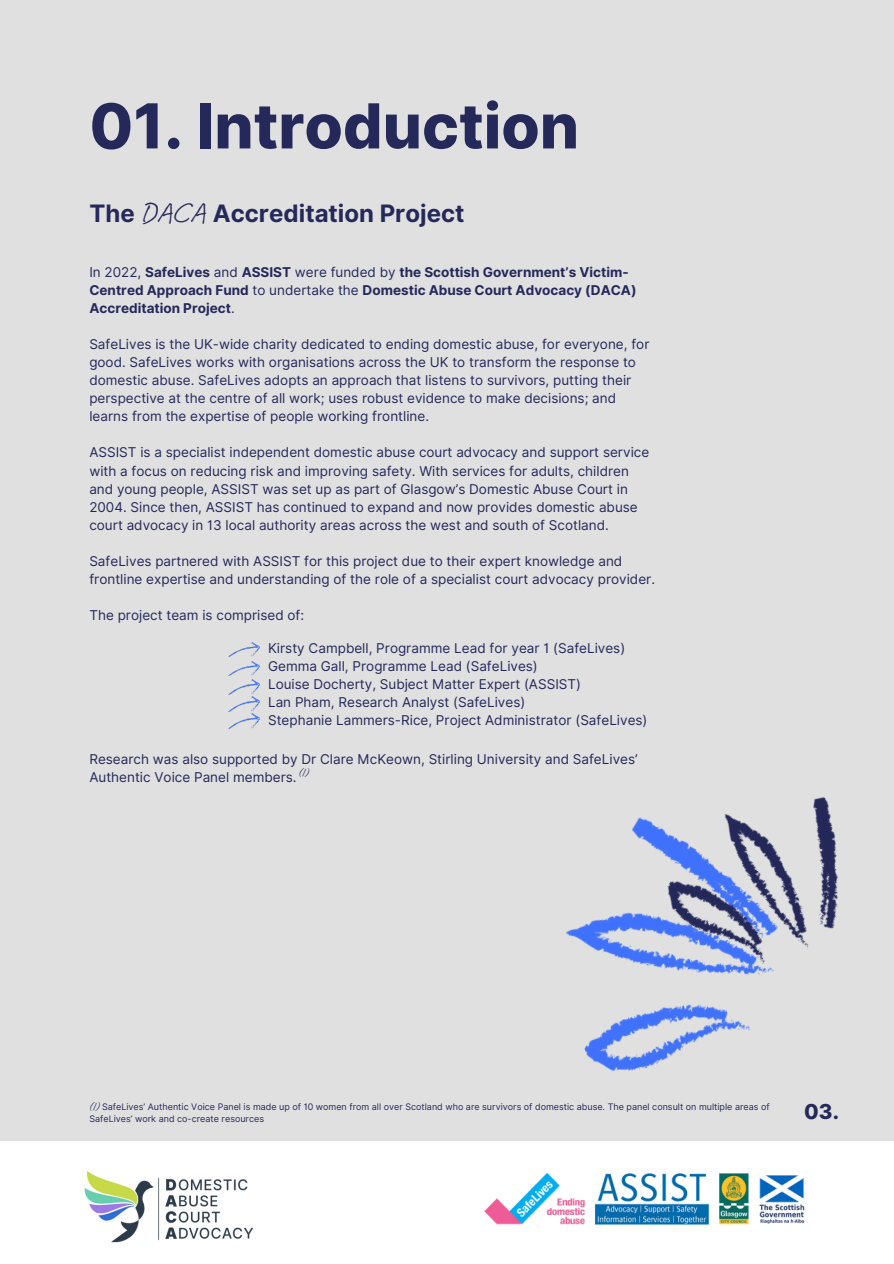
<style>
.page{position:relative;width:894px;height:1264px;background:#fff}
.page>*{position:absolute;margin:0;border:0;box-sizing:border-box;transform-origin:0 0}
.t1{font:800 62.1px "Inter";color:#25295a}
.t2{font:30px "Grape Nuts";color:#25295a}
.t3{font:700 24px "Inter";color:#25295a}
.t4{font:800 20.7px "Inter";color:#25295a}
.t5{font:13.5px/18px "Inter";color:#25295a}
.t6{font:700 13.5px/18px "Inter";color:#25295a}
.t7{font:12px "Grape Nuts";color:#25295a}
.t8{font:9px/12px "Inter";color:#25295a}
.s1{font-weight:400}
</style>
<div class="page">
<div style="left:0;top:0;width:893px;height:1263px;background:#e0e0e0"></div>
<div style="left:0;top:1141px;width:893px;height:122px;background:#fff"></div>
<img style="left:477px;top:1166px;width:333px;height:63px">
<img style="left:79px;top:1162px;width:189px;height:90px">
<img style="left:229px;top:642px;width:31px;height:14px">
<img style="left:229px;top:661px;width:31px;height:14px">
<img style="left:229px;top:680px;width:31px;height:14px">
<img style="left:229px;top:696px;width:31px;height:15px">
<img style="left:229px;top:713px;width:31px;height:15px">
<img style="left:566px;top:817px;width:185px;height:255px">
<img style="left:656px;top:797px;width:182px;height:194px">
<h5 class="t1" style="left:89px;top:88px;width:491px">01. Introduction</h5>
<p class="t2" style="left:142px;top:194px;width:66px">DACA</p>
<h5 class="t3" style="left:89px;top:198px;width:47px">The</h5>
<h5 class="t3" style="left:213px;top:198px;width:253px">Accreditation Project</h5>
<h1 class="t6" style="left:89px;top:263px;width:548px"><span class="s1">In 2022,</span> SafeLives <span class="s1">and</span> ASSIST <span class="s1">were funded by</span> the Scottish Government’s Victim-<br>Centred Approach Fund <span class="s1">to undertake the</span> Domestic Abuse Court Advocacy (DACA)<br>Accreditation Project<span class="s1">.</span></h1>
<h2 class="t5" style="left:89px;top:335px;width:561px">SafeLives is the UK-wide charity dedicated to ending domestic abuse, for everyone, for good. SafeLives works with organisations across the UK to transform the response to domestic abuse. SafeLives adopts an approach that listens to survivors, putting their perspective at the centre of all work; uses robust evidence to make decisions; and learns from the expertise of people working frontline.</h2>
<h3 class="t5" style="left:89px;top:443px;width:561px">ASSIST is a specialist independent domestic abuse court advocacy and support service with a focus on reducing risk and improving safety. With services for adults, children and young people, ASSIST was set up as part of Glasgow’s Domestic Abuse Court in 2004. Since then, ASSIST has continued to expand and now provides domestic abuse court advocacy in 13 local authority areas across the west and south of Scotland.</h3>
<h5 class="t5" style="left:89px;top:551px;width:567px">SafeLives partnered with ASSIST for this project due to their expert knowledge and frontline expertise and understanding of the role of a specialist court advocacy provider.</h5>
<h5 class="t5" style="left:89px;top:605px;width:216px">The project team is comprised of:</h5>
<h5 class="t5" style="left:268px;top:639px;width:381px">Kirsty Campbell, Programme Lead for year 1 (SafeLives)<br>Gemma Gall, Programme Lead (SafeLives)<br>Louise Docherty, Subject Matter Expert (ASSIST)<br>Lan Pham, Research Analyst (SafeLives)<br>Stephanie Lammers-Rice, Project Administrator (SafeLives)</h5>
<h5 class="t5" style="left:89px;top:749px;width:549px">Research was also supported by Dr Clare McKeown, Stirling University and SafeLives’<br>Authentic Voice Panel members.</h5>
<p class="t7" style="left:298px;top:765px;width:13px">(1)</p>
<p class="t7" style="left:89px;top:1098px;width:13px">(1)</p>
<p class="t4" style="left:804px;top:1099px;width:36px">03.</p>
<p class="t8" style="left:89px;top:1101px;width:681px;text-indent:13px">SafeLives’ Authentic Voice Panel is made up of 10 women from all over Scotland who are survivors of domestic abuse. The panel consult on multiple areas of<br>SafeLives’ work and co-create resources</p>
</div>
